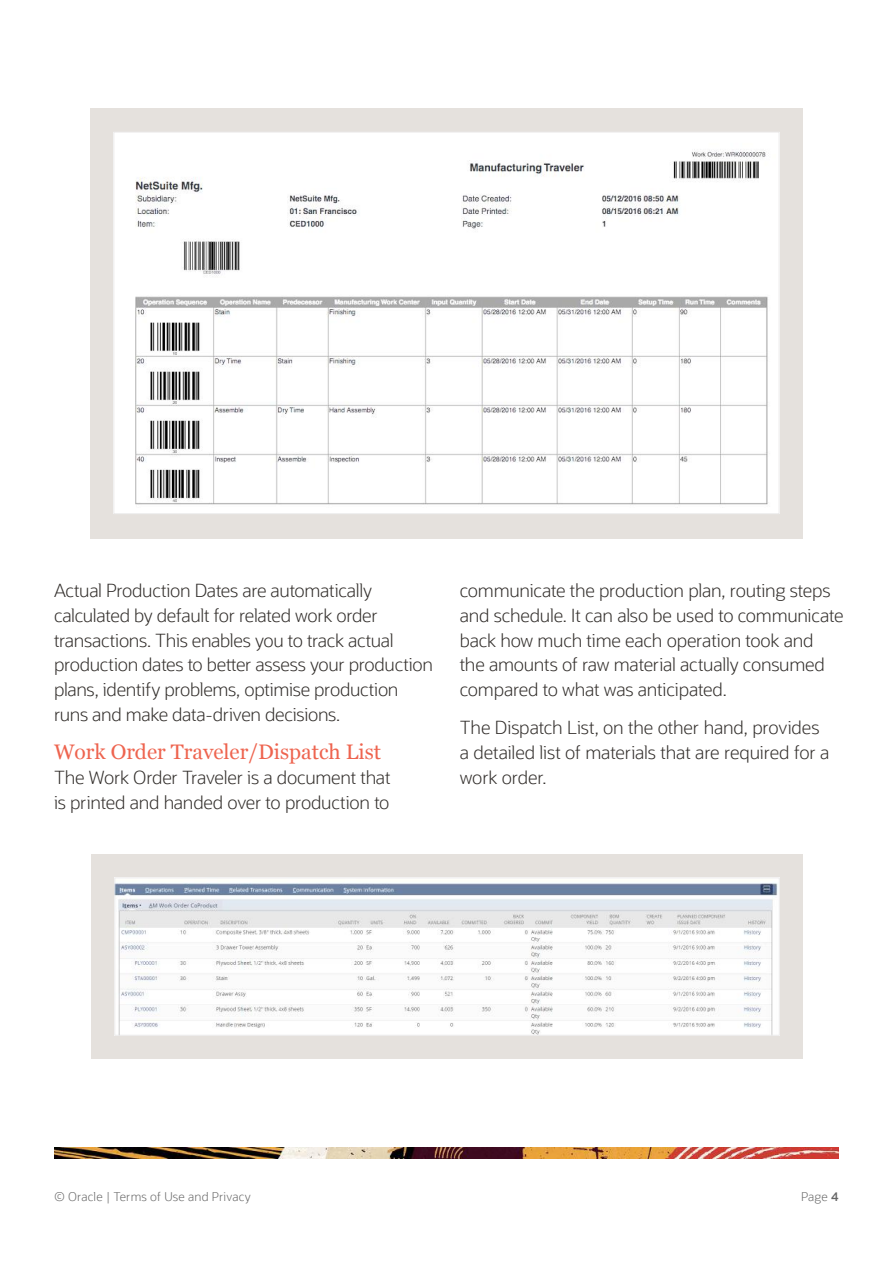
<style>
.page{position:relative;width:893px;height:1263px;background:#fff}
.page>*{position:absolute;margin:0;border:0;box-sizing:border-box;transform-origin:0 0}
.t1{font:21px "Georgia";color:#ee644f}
.t2{font:300 18px/24.8px "Oracle Sans";letter-spacing:-.015em;color:#312d2a}
.t3{font:300 12px "Oracle Sans";letter-spacing:.015em;color:#666}
.s1{font-weight:600}
</style>
<div class="page">
<img style="left:54px;top:1148px;width:785px;height:10px">
<div style="left:90px;top:108px;width:713px;height:431px;background:#e5e1dd"></div>
<img style="left:115px;top:134px;width:663px;height:378px">
<div style="left:91px;top:854px;width:712px;height:205px;background:#e5e1dd"></div>
<img style="left:116px;top:879px;width:662px;height:155px">
<div style="left:114px;top:877px;width:666px;height:159px;border:1px solid #ebeaea"></div>
<p class="t2" style="left:54px;top:578px;width:381px">Actual Production Dates are automatically calculated by default for related work order transactions. This enables you to track actual production dates to better assess your production plans, identify problems, optimise production runs and make data-driven decisions.</p>
<p class="t1" style="left:54px;top:736px;width:328px">Work Order Traveler/Dispatch List</p>
<p class="t2" style="left:54px;top:765px;width:338px">The Work Order Traveler is a document that is printed and handed over to production to</p>
<p class="t2" style="left:460px;top:578px;width:385px">communicate the production plan, routing steps and schedule. It can also be used to communicate back how much time each operation took and<br>the amounts of raw material actually consumed compared to what was anticipated.</p>
<p class="t2" style="left:460px;top:716px;width:371px">The Dispatch List, on the other hand, provides a detailed list of materials that are required for a work order.</p>
<p class="t3" style="left:54px;top:1190px;width:198px">© Oracle | Terms of Use and Privacy</p>
<p class="t3" style="left:801px;top:1190px;width:39px">Page <span class="s1">4</span></p>
</div>
